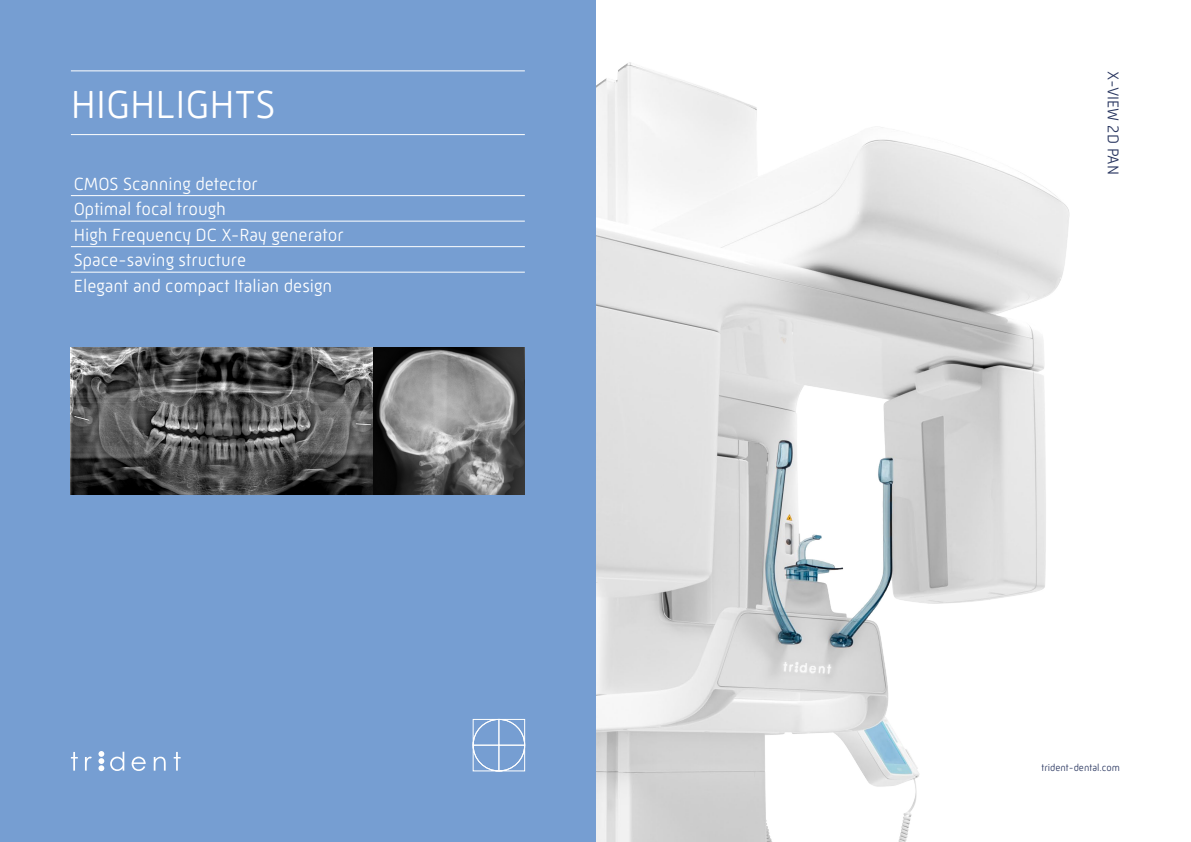
<style>
.page{position:relative;width:1191px;height:842px;background:#fff}
.page>*{position:absolute;margin:0;border:0;box-sizing:border-box;transform-origin:0 0}
.t1{font:300 40px "Mic 32 New Rounded";color:#fff}
.t2{font:300 18px/25.5px "Mic 32 New Rounded";color:#fff}
.t3{font:300 16px "Mic 32 New Rounded";color:#27345e}
.t4{font:300 10px "Mic 32 New Rounded";color:#27345e}
</style>
<div class="page">
<img style="left:595px;top:28px;width:475px;height:814px">
<div style="left:0;top:0;width:595px;height:842px;background:#769ed2"></div>
<svg style="left:98px;top:751px;width:6px;height:20px"></svg>
<svg style="left:71px;top:752px;width:7px;height:19px"></svg>
<svg style="left:85px;top:757px;width:7px;height:14px"></svg>
<svg style="left:110px;top:752px;width:14px;height:19px"></svg>
<svg style="left:132px;top:757px;width:14px;height:14px"></svg>
<svg style="left:154px;top:757px;width:12px;height:14px"></svg>
<svg style="left:174px;top:752px;width:7px;height:19px"></svg>
<hr style="left:71px;top:71px;width:454px;height:1px;background:#fff">
<hr style="left:71px;top:134px;width:454px;height:1px;background:#fff">
<hr style="left:71px;top:195px;width:454px;height:1px;background:#fff">
<hr style="left:71px;top:221px;width:454px;height:1px;background:#fff">
<hr style="left:71px;top:246px;width:454px;height:1px;background:#fff">
<hr style="left:71px;top:272px;width:454px;height:1px;background:#fff">
<img style="left:71px;top:348px;width:454px;height:146px">
<svg style="left:473px;top:719px;width:52px;height:52px"></svg>
<h1 class="t1" style="left:71px;top:81px;width:206px">HIGHLIGHTS</h1>
<p class="t2" style="left:74px;top:171px;width:271px">CMOS Scanning detector<br>Optimal focal trough<br>High Frequency DC X-Ray generator<br>Space-saving structure<br>Elegant and compact Italian design</p>
<p class="t3" style="left:1122px;top:71px;width:105px;rotate:90deg">X-VIEW 2D PAN</p>
<p class="t4" style="left:1041px;top:762px;width:80px">trident-dental.com</p>
</div>
